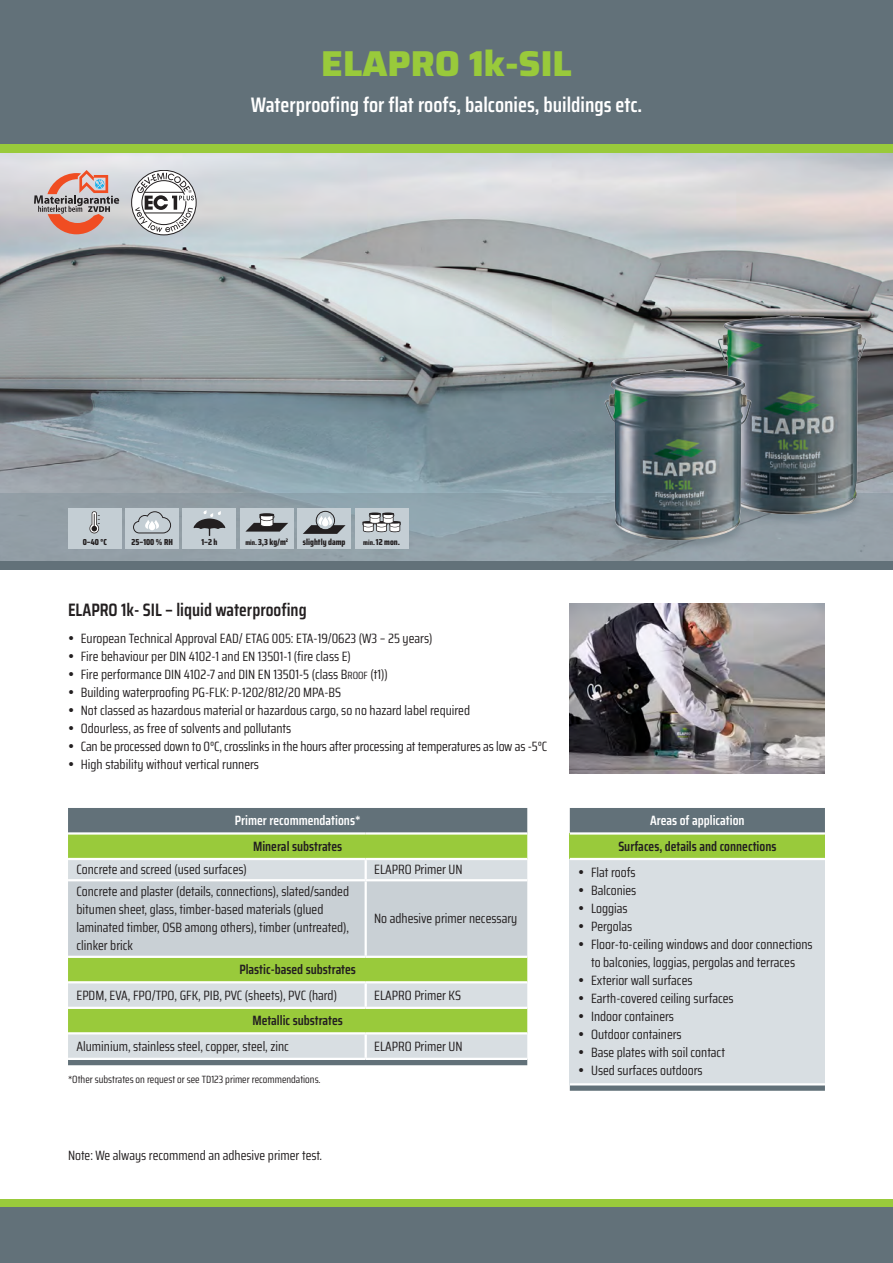
<style>
.page{position:relative;width:893px;height:1263px;background:#fff}
.page>*{position:absolute;margin:0;border:0;box-sizing:border-box;transform-origin:0 0}
.t1{font:800 36px "Saira";color:#99ca3b}
.t2{font:600 21px "Saira Condensed";color:#fff}
.t3{font:600 18px "Saira Condensed";color:#231f20}
.t4{font:13.5px/18px "Saira Condensed";color:#231f20}
.t5{font:600 13.5px "Saira Condensed";color:#231f20}
.t6{font:600 13.5px "Saira Condensed";color:#fff}
.t7{font:10.5px "Saira Condensed";color:#231f20}
.t8{font:800 8.7px "Saira Condensed";color:#231f20}
.s1{font-size:7.2px}
.s2{font-size:10.5px}
</style>
<div class="page">
<img style="left:0;top:153px;width:893px;height:340px">
<div style="left:0;top:0;width:893px;height:145px;background:#627179"></div>
<div style="left:0;top:145px;width:893px;height:8px;background:#99ca3b"></div>
<div style="left:0;top:1199px;width:893px;height:9px;background:#99ca3b"></div>
<div style="left:0;top:493px;width:893px;height:68px;background:#92a0a8"></div>
<div style="left:0;top:1208px;width:893px;height:55px;background:#627179"></div>
<img style="left:570px;top:604px;width:255px;height:170px">
<div style="left:68px;top:808px;width:459px;height:257px;background:#627179"></div>
<div style="left:68px;top:835px;width:459px;height:23px;background:#99ca3b"></div>
<svg style="left:68px;top:958px;width:459px;height:100px;background:#b9d490"></svg>
<hr style="left:68px;top:832px;width:298px;height:3px;background:#fff">
<hr style="left:366px;top:832px;width:161px;height:3px;background:#fff">
<svg style="left:68px;top:860px;width:459px;height:96px;background:#ccd3d8"></svg>
<hr style="left:365px;top:881px;width:2px;height:75px;background:#fff">
<hr style="left:68px;top:956px;width:298px;height:2px;background:#fff">
<hr style="left:366px;top:956px;width:161px;height:2px;background:#fff">
<hr style="left:365px;top:983px;width:2px;height:24px;background:#fff">
<hr style="left:365px;top:1034px;width:2px;height:24px;background:#fff">
<hr style="left:68px;top:858px;width:298px;height:2px;background:#fff">
<hr style="left:366px;top:858px;width:161px;height:2px;background:#fff">
<hr style="left:68px;top:879px;width:298px;height:2px;background:#fff">
<hr style="left:366px;top:879px;width:161px;height:2px;background:#fff">
<hr style="left:68px;top:981px;width:298px;height:2px;background:#fff">
<hr style="left:366px;top:981px;width:161px;height:2px;background:#fff">
<hr style="left:68px;top:1007px;width:298px;height:2px;background:#fff">
<hr style="left:366px;top:1007px;width:161px;height:2px;background:#fff">
<hr style="left:68px;top:1032px;width:298px;height:2px;background:#fff">
<hr style="left:366px;top:1032px;width:161px;height:2px;background:#fff">
<hr style="left:68px;top:1058px;width:298px;height:2px;background:#fff">
<hr style="left:366px;top:1058px;width:161px;height:2px;background:#fff">
<div style="left:570px;top:808px;width:255px;height:283px;background:#627179"></div>
<div style="left:570px;top:833px;width:255px;height:26px;background:#99ca3b"></div>
<div style="left:570px;top:859px;width:255px;height:225px;background:#d8dee2"></div>
<hr style="left:570px;top:832px;width:255px;height:3px;background:#fff">
<hr style="left:570px;top:858px;width:255px;height:2px;background:#fff">
<hr style="left:570px;top:1083px;width:255px;height:2px;background:#fff">
<div style="left:0;top:561px;width:893px;height:9px;background:#627179"></div>
<div style="left:240px;top:508px;width:53px;height:41px;background:#c4ced4"></div>
<svg style="left:245px;top:513px;width:43px;height:19px"></svg>
<div style="left:68px;top:508px;width:53px;height:41px;background:#c4ced4"></div>
<svg style="left:89px;top:511px;width:11px;height:22px"></svg>
<div style="left:125px;top:508px;width:54px;height:41px;background:#c4ced4"></div>
<svg style="left:133px;top:511px;width:38px;height:22px"></svg>
<div style="left:298px;top:508px;width:53px;height:41px;background:#c4ced4"></div>
<svg style="left:303px;top:511px;width:43px;height:23px"></svg>
<div style="left:355px;top:508px;width:53px;height:41px;background:#c4ced4"></div>
<svg style="left:362px;top:512px;width:39px;height:20px"></svg>
<div style="left:183px;top:508px;width:53px;height:41px;background:#c4ced4"></div>
<svg style="left:193px;top:510px;width:32px;height:26px"></svg>
<div style="left:608px;top:487px;width:255px;height:66px;background:#96a2a9"></div>
<img style="left:702px;top:314px;width:180px;height:203px">
<img style="left:601px;top:368px;width:155px;height:187px">
<svg style="left:34px;top:170px;width:85px;height:64px;background:#c5a5a0"></svg>
<svg style="left:131px;top:170px;width:65px;height:65px"></svg>
<h1 class="t1" style="left:321px;top:35px;width:252px">ELAPRO 1k-SIL</h1>
<h2 class="t2" style="left:251px;top:89px;width:393px">Waterproofing for flat roofs, balconies, buildings etc.</h2>
<p class="t8" style="left:83px;top:535px;width:26px">0–40 °C</p>
<p class="t8" style="left:132px;top:535px;width:43px">25–100 % RH</p>
<p class="t8" style="left:201px;top:535px;width:18px">1–2 h</p>
<p class="t8" style="left:303px;top:535px;width:44px">slightly damp</p>
<p class="t8" style="left:363px;top:535px;width:38px"><span class="s1">min.</span>12 mon.</p>
<p class="t8" style="left:245px;top:535px;width:44px"><span class="s1">min.</span> 3,3 kg/m<sup>2</sup></p>
<h3 class="t3" style="left:68px;top:596px;width:240px">ELAPRO 1k- SIL – liquid waterproofing</h3>
<p class="t4" style="left:81px;top:629px;width:468px">European Technical Approval EAD/ ETAG 005: ETA-19/0623 (W3 – 25 years)<br>Fire behaviour per DIN 4102-1 and EN 13501-1 (fire class E)<br>Fire performance DIN 4102-7 and DIN EN 13501-5 (class B<span class="s2">ROOF</span> (t1))<br>Building waterproofing PG-FLK: P-1202/812/20 MPA-BS<br>Not classed as hazardous material or hazardous cargo, so no hazard label required<br>Odourless, as free of solvents and pollutants<br>Can be processed down to 0°C, crosslinks in the hours after processing at temperatures as low as -5°C High stability without vertical runners</p>
<p class="t6" style="left:235px;top:810px;width:127px">Primer recommendations*</p>
<p class="t5" style="left:253px;top:836px;width:91px">Mineral substrates</p>
<p class="t4" style="left:77px;top:860px;width:172px">Concrete and screed (used surfaces)</p>
<p class="t4" style="left:374px;top:860px;width:90px">ELAPRO Primer UN</p>
<p class="t4" style="left:77px;top:882px;width:274px">Concrete and plaster (details, connections), slated/sanded bitumen sheet, glass, timber-based materials (glued laminated timber, OSB among others), timber (untreated), clinker brick</p>
<p class="t4" style="left:374px;top:909px;width:145px">No adhesive primer necessary</p>
<p class="t5" style="left:239px;top:959px;width:118px">Plastic-based substrates</p>
<p class="t4" style="left:77px;top:986px;width:262px">EPDM, EVA, FPO/TPO, GFK, PIB, PVC (sheets), PVC (hard)</p>
<p class="t4" style="left:374px;top:986px;width:88px">ELAPRO Primer KS</p>
<p class="t5" style="left:252px;top:1010px;width:92px">Metallic substrates</p>
<p class="t4" style="left:77px;top:1037px;width:214px">Aluminium, stainless steel, copper, steel, zinc</p>
<p class="t4" style="left:374px;top:1037px;width:90px">ELAPRO Primer UN</p>
<p class="t7" style="left:68px;top:1072px;width:254px">*Other substrates on request or see TD123 primer recommendations.</p>
<p class="t4" style="left:68px;top:1146px;width:256px">Note: We always recommend an adhesive primer test.</p>
<p class="t6" style="left:650px;top:810px;width:96px">Areas of application</p>
<p class="t5" style="left:618px;top:836px;width:160px">Surfaces, details and connections</p>
<p class="t4" style="left:591px;top:863px;width:223px">Flat roofs<br>Balconies<br>Loggias<br>Pergolas<br>Floor-to-ceiling windows and door connections to balconies, loggias, pergolas and terraces<br>Exterior wall surfaces<br>Earth-covered ceiling surfaces<br>Indoor containers<br>Outdoor containers<br>Base plates with soil contact<br>Used surfaces outdoors</p>
</div>
